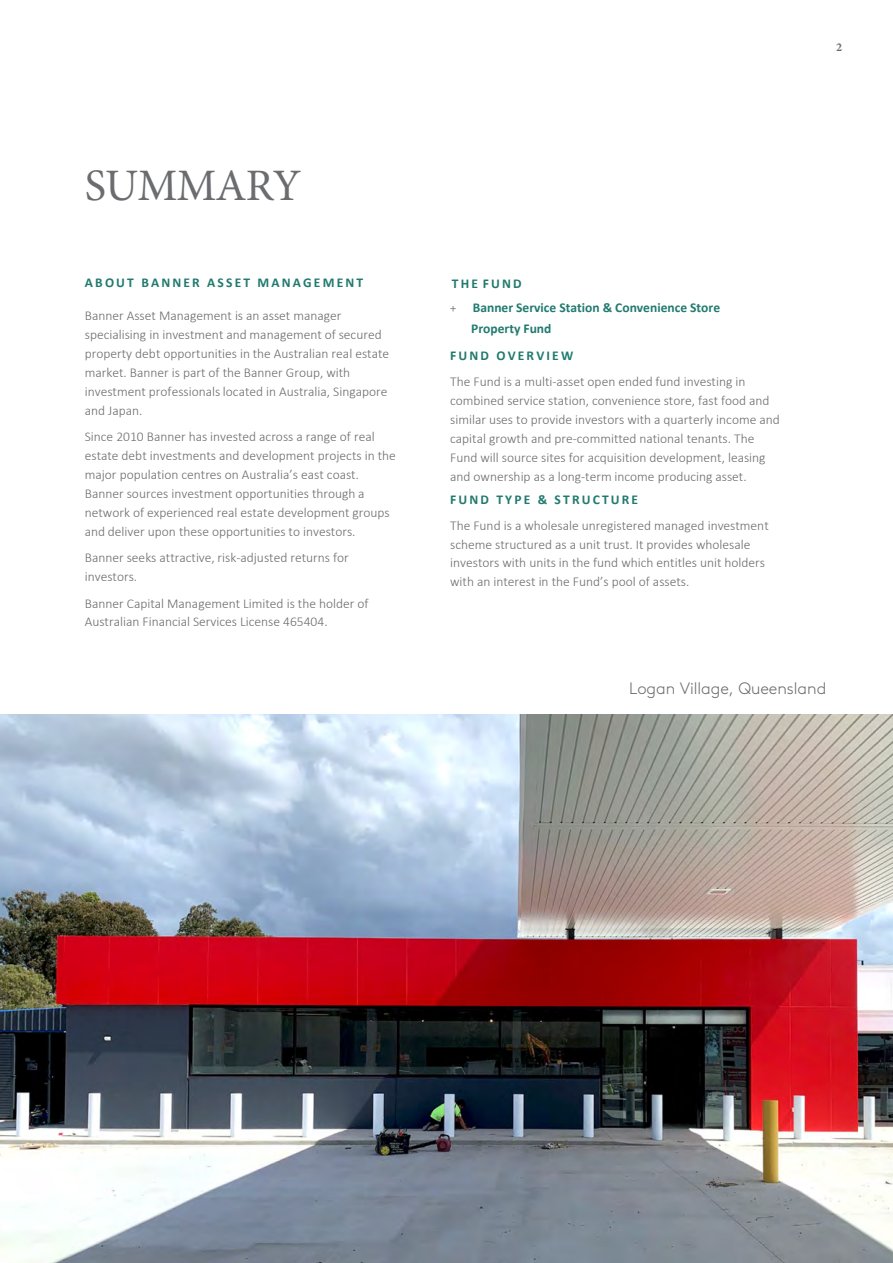
<style>
.page{position:relative;width:893px;height:1263px;background:#fff}
.page>*{position:absolute;margin:0;border:0;box-sizing:border-box;transform-origin:0 0}
.t1{font:45px "Minion Pro";letter-spacing:-.02em;color:#6b6c6f}
.t2{font:300 16.5px "Brown Std";color:#6b6c6f}
.t3{font:300 13.5px/18.9px "Calibri";color:#6b6c6f}
.t4{font:700 13.5px "Calibri";letter-spacing:.16em;color:#217a6f}
.t5{font:700 13.5px/20.7px "Calibri";color:#217a6f}
.t6{font:700 12px "Minion Pro";color:#6b6c6f}
.s1{font-family:"Brown Std";font-weight:300;font-size:12.9px;color:#6b6c6f}
</style>
<div class="page">
<img style="left:0;top:715px;width:893px;height:548px">
<h1 class="t1" style="left:85px;top:155px;width:218px">SUMMARY</h1>
<p class="t4" style="left:85px;top:273px;width:280px">ABOUT BANNER ASSET MANAGEMENT</p>
<p class="t3" style="left:85px;top:306px;width:306px">Banner Asset Management is an asset manager specialising in investment and management of secured property debt opportunities in the Australian real estate market. Banner is part of the Banner Group, with investment professionals located in Australia, Singapore and Japan.</p>
<p class="t3" style="left:85px;top:427px;width:313px">Since 2010 Banner has invested across a range of real estate debt investments and development projects in the major population centres on Australia’s east coast.<br>Banner sources investment opportunities through a network of experienced real estate development groups and deliver upon these opportunities to investors.</p>
<p class="t3" style="left:85px;top:548px;width:266px">Banner seeks attractive, risk-adjusted returns for investors.</p>
<p class="t3" style="left:85px;top:593px;width:285px">Banner Capital Management Limited is the holder of<br>Australian Financial Services License 465404.</p>
<p class="t6" style="left:836px;top:39px;width:7px">2</p>
<p class="t4" style="left:452px;top:274px;width:71px">THE FUND</p>
<p class="t5" style="left:471px;top:297px;width:250px;text-indent:-21px"><span class="s1">+</span> Banner Service Station &amp; Convenience Store<br>Property Fund</p>
<p class="t4" style="left:450px;top:346px;width:125px">FUND OVERVIEW</p>
<p class="t3" style="left:450px;top:372px;width:331px">The Fund is a multi-asset open ended fund investing in combined service station, convenience store, fast food and similar uses to provide investors with a quarterly income and capital growth and pre-committed national tenants. The Fund will source sites for acquisition development, leasing and ownership as a long-term income producing asset.</p>
<p class="t4" style="left:450px;top:490px;width:190px">FUND TYPE &amp; STRUCTURE</p>
<p class="t3" style="left:450px;top:516px;width:320px">The Fund is a wholesale unregistered managed investment scheme structured as a unit trust. It provides wholesale investors with units in the fund which entitles unit holders with an interest in the Fund’s pool of assets.</p>
<p class="t2" style="left:629px;top:679px;width:199px">Logan Village, Queensland</p>
</div>
